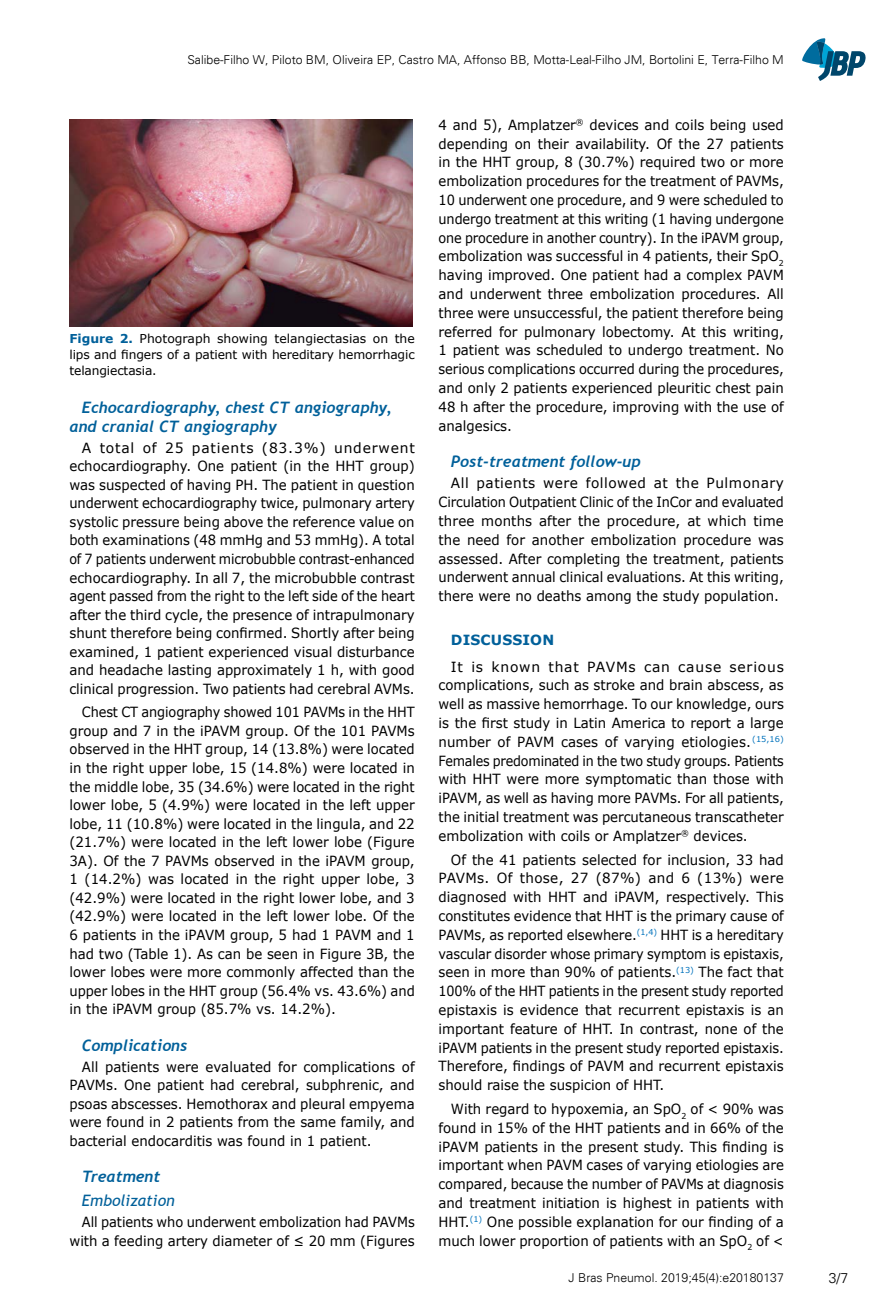
<style>
.page{position:relative;width:893px;height:1315px;background:#fff}
.page>*{position:absolute;margin:0;border:0;box-sizing:border-box;transform-origin:0 0}
.t1{font:italic 700 15.75px/18.9px "Trebuchet";color:#01609a}
.t2{font:italic 15.75px "Trebuchet MS";color:#01609a}
.t3{font:14px/18.7px "Verdana";color:#000;text-align:justify;scale:.95 1}
.t4{font:14px/18.7px "Verdana";color:#000;text-align:justify}
.t5{font:14px/18.6px "Verdana";color:#000;text-align:justify;scale:.92 1}
.t6{font:14px/18.6px "Verdana";color:#000;text-align:right;scale:.93 1}
.t7{font:700 14px "Verdana";letter-spacing:.01em;color:#01609a}
.t8{font:300 14px "Univers";color:#000}
.t9{font:300 12.25px "Univers";color:#000}
.t10{font:12.25px/15.8px "Verdana";letter-spacing:-.01em;color:#000;text-align:justify}
.s1{font-weight:700;color:#01609a}
</style>
<div class="page">
<svg style="left:802px;top:38px;width:64px;height:43px"></svg>
<img style="left:69px;top:119px;width:344px;height:207px">
<p class="t9" style="left:187px;top:52px;width:598px">Salibe-Filho W, Piloto BM, Oliveira EP, Castro MA, Affonso BB, Motta-Leal-Filho JM, Bortolini E, Terra-Filho M</p>
<p class="t10" style="left:69px;top:331px;width:347px"><span class="s1">Figure 2.</span> Photograph showing telangiectasias on the lips and fingers of a patient with hereditary hemorrhagic telangiectasia.</p>
<p class="t1" style="left:69px;top:398px;width:324px;text-indent:12px">Echocardiography, chest CT angiography, and cranial CT angiography</p>
<p class="t4" style="left:69px;top:438px;width:347px;text-indent:12px">A total of 25 patients (83.3%) underwent echocardiography. One patient (in the HHT group) was suspected of having PH. The patient in question underwent echocardiography twice, pulmonary artery systolic pressure being above the reference value on both examinations (48 mmHg and 53 mmHg). A total of 7 patients underwent microbubble contrast-enhanced echocardiography. In all 7, the microbubble contrast agent passed from the right to the left side of the heart after the third cycle, the presence of intrapulmonary shunt therefore being confirmed. Shortly after being examined, 1 patient experienced visual disturbance and headache lasting approximately 1 h, with good clinical progression. Two patients had cerebral AVMs.</p>
<p class="t5" style="left:69px;top:703px;width:377px;text-indent:12px">Chest CT angiography showed 101 PAVMs in the HHT group and 7 in the iPAVM group. Of the 101 PAVMs observed in the HHT group, 14 (13.8%) were located in the right upper lobe, 15 (14.8%) were located in the middle lobe, 35 (34.6%) were located in the right lower lobe, 5 (4.9%) were located in the left upper lobe, 11 (10.8%) were located in the lingula, and 22 (21.7%) were located in the left lower lobe (Figure 3A). Of the 7 PAVMs observed in the iPAVM group, 1 (14.2%) was located in the right upper lobe, 3 (42.9%) were located in the right lower lobe, and 3 (42.9%) were located in the left lower lobe. Of the 6 patients in the iPAVM group, 5 had 1 PAVM and 1 had two (Table 1). As can be seen in Figure 3B, the lower lobes were more commonly affected than the upper lobes in the HHT group (56.4% vs. 43.6%) and in the iPAVM group (85.7% vs. 14.2%).</p>
<p class="t1" style="left:82px;top:1035px;width:107px">Complications</p>
<p class="t3" style="left:69px;top:1057px;width:365px;text-indent:12px">All patients were evaluated for complications of PAVMs. One patient had cerebral, subphrenic, and psoas abscesses. Hemothorax and pleural empyema were found in 2 patients from the same family, and bacterial endocarditis was found in 1 patient.</p>
<p class="t1" style="left:82px;top:1167px;width:80px">Treatment</p>
<p class="t2" style="left:82px;top:1191px;width:94px">Embolization</p>
<p class="t6" style="left:69px;top:1212px;width:373px">All patients who underwent embolization had PAVMs with a feeding artery diameter of ≤ 20 mm (Figures</p>
<p class="t3" style="left:439px;top:115px;width:365px">4 and 5), Amplatzer<sup>®</sup> devices and coils being used depending on their availability. Of the 27 patients in the HHT group, 8 (30.7%) required two or more embolization procedures for the treatment of PAVMs, 10 underwent one procedure, and 9 were scheduled to undergo treatment at this writing (1 having undergone one procedure in another country). In the iPAVM group, embolization was successful in 4 patients, their SpO<sub>2 </sub>having improved. One patient had a complex PAVM and underwent three embolization procedures. All three were unsuccessful, the patient therefore being referred for pulmonary lobectomy. At this writing, 1 patient was scheduled to undergo treatment. No serious complications occurred during the procedures, and only 2 patients experienced pleuritic chest pain 48 h after the procedure, improving with the use of analgesics.</p>
<p class="t1" style="left:451px;top:452px;width:191px">Post-treatment follow-up</p>
<p class="t4" style="left:439px;top:474px;width:347px;text-indent:12px">All patients were followed at the Pulmonary Circulation Outpatient Clinic of the InCor and evaluated three months after the procedure, at which time the need for another embolization procedure was assessed. After completing the treatment, patients underwent annual clinical evaluations. At this writing, there were no deaths among the study population.</p>
<p class="t7" style="left:451px;top:630px;width:105px">DISCUSSION</p>
<p class="t4" style="left:439px;top:657px;width:347px;text-indent:12px">It is known that PAVMs can cause serious complications, such as stroke and brain abscess, as well as massive hemorrhage. To our knowledge, ours is the first study in Latin America to report a large number of PAVM cases of varying etiologies. <sup>(15,16)<br></sup>Females predominated in the two study groups. Patients with HHT were more symptomatic than those with iPAVM, as well as having more PAVMs. For all patients, the initial treatment was percutaneous transcatheter embolization with coils or Amplatzer<sup>®</sup> devices.</p>
<p class="t3" style="left:439px;top:850px;width:365px;text-indent:12px">Of the 41 patients selected for inclusion, 33 had PAVMs. Of those, 27 (87%) and 6 (13%) were diagnosed with HHT and iPAVM, respectively. This constitutes evidence that HHT is the primary cause of PAVMs, as reported elsewhere.<sup>(1,4)</sup> HHT is a hereditary vascular disorder whose primary symptom is epistaxis, seen in more than 90% of patients.<sup>(13)</sup> The fact that 100% of the HHT patients in the present study reported epistaxis is evidence that recurrent epistaxis is an important feature of HHT. In contrast, none of the iPAVM patients in the present study reported epistaxis.<br>Therefore, findings of PAVM and recurrent epistaxis should raise the suspicion of HHT.</p>
<p class="t3" style="left:439px;top:1099px;width:365px;text-indent:12px">With regard to hypoxemia, an SpO<sub>2</sub> of &lt; 90% was found in 15% of the HHT patients and in 66% of the iPAVM patients in the present study. This finding is important when PAVM cases of varying etiologies are compared, because the number of PAVMs at diagnosis and treatment initiation is highest in patients with HHT.<sup>(1)</sup> One possible explanation for our finding of a much lower proportion of patients with an SpO<sub>2</sub> of &lt;</p>
<p class="t9" style="left:569px;top:1270px;width:217px">J Bras Pneumol. 2019;45(4):e20180137</p>
<p class="t8" style="left:829px;top:1269px;width:21px">3/7</p>
</div>
